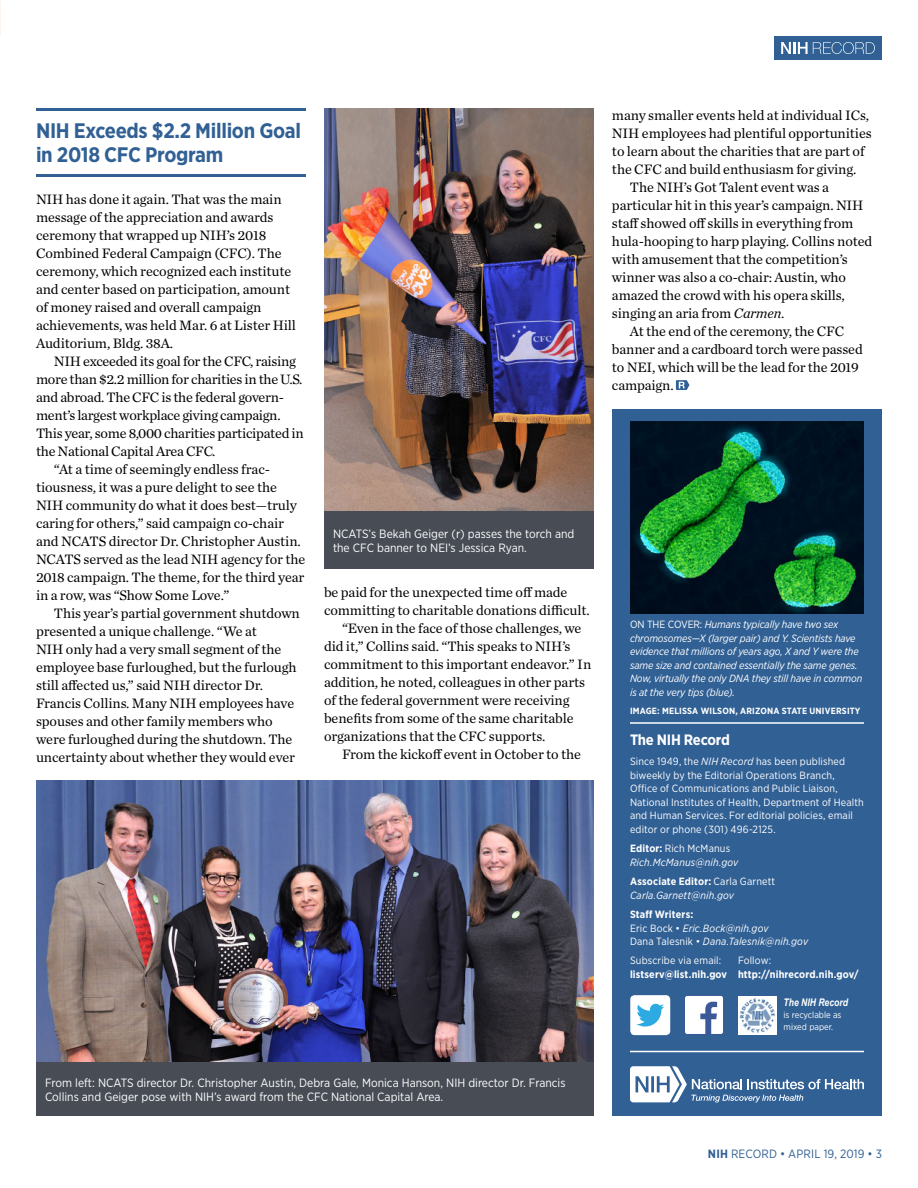
<style>
.page{position:relative;width:918px;height:1188px;background:#fff}
.page>*{position:absolute;margin:0;border:0;box-sizing:border-box;transform-origin:0 0}
.Head_1_Line_Rules_wi{font:700 21px/24px "Gotham Narrow";letter-spacing:-.015em;color:#316094}
.Head_2_Subheads_Body{font:700 15px "Gotham Narrow";letter-spacing:-.015em;color:#fff}
.Body_1{font:14.25px/18px "Chronicle Text G1";letter-spacing:-.005em;color:#000}
.Body_1_paragraph_1{font:14.25px/18px "Chronicle Text G1";letter-spacing:-.005em;color:#000}
.Photo_caption_revers{font:12px/13.5px "Gotham Narrow";color:#fff}
.Body_2__Briefs_and_S{font:12px "Gotham Narrow";letter-spacing:.015em;color:#316094}
.Body_2__Briefs_and_S-2{font:10.5px/13.5px "Gotham Narrow";letter-spacing:.015em;color:#fff}
.Photo_caption_revers-2{font:italic 10.5px/13.5px "Gotham Narrow";letter-spacing:-.01em;color:#fff}
.Body_2__Briefs_and_S-3{font:italic 10.5px/13.5px "Gotham Narrow";letter-spacing:.015em;color:#fff}
.Body_2__Briefs_and_S-4{font:700 10.5px/13.5px "Gotham Narrow";letter-spacing:.015em;color:#fff}
.Photo_caption_revers-3{font:italic 700 10.5px "Arial Narrow";color:#fff}
.Photo_caption_revers-4{font:700 9px "Gotham Narrow";letter-spacing:.02em;color:#fff}
.Photo_caption_revers-5{font:9px/12px "Gotham Narrow";color:#fff}
.s1{font-style:italic}
.s2{font-style:normal}
.s3{font-weight:700;font-style:normal}
.s4{font-weight:400}
.s5{font-weight:700}
</style>
<div class="page">
<div style="left:774px;top:36px;width:108px;height:24px;background:#316094"></div>
<svg style="left:781px;top:42px;width:94px;height:12px"></svg>
<hr style="left:36px;top:108px;width:270px;height:3px;background:#316094">
<hr style="left:36px;top:174px;width:270px;height:3px;background:#316094">
<svg style="left:676px;top:380px;width:13px;height:10px"></svg>
<img style="left:324px;top:109px;width:270px;height:402px">
<div style="left:324px;top:511px;width:270px;height:58px;background:#474c55"></div>
<div style="left:612px;top:410px;width:270px;height:706px;background:#316094"></div>
<hr style="left:630px;top:722px;width:234px;height:2px;background:#fff">
<img style="left:630px;top:421px;width:234px;height:193px">
<svg style="left:630px;top:1066px;width:234px;height:36px"></svg>
<hr style="left:630px;top:1051px;width:234px;height:1px;background:#fff">
<svg style="left:630px;top:995px;width:40px;height:40px;background:#c8e7f5"></svg>
<svg style="left:685px;top:995px;width:39px;height:39px"></svg>
<div style="left:738px;top:996px;width:39px;height:38px;background:#fff"></div>
<img style="left:740px;top:998px;width:35px;height:35px">
<img style="left:36px;top:780px;width:558px;height:282px">
<div style="left:36px;top:1062px;width:558px;height:54px;background:#474c55"></div>
<p class="Head_1_Line_Rules_wi" style="left:36px;top:118px;width:267px">NIH Exceeds $2.2 Million Goal in 2018 CFC Program</p>
<p class="Body_1_paragraph_1" style="left:36px;top:189px;width:262px">NIH has done it again. That was the main message of the appreciation and awards ceremony that wrapped up NIH’s 2018<br>Combined Federal Campaign (CFC). The ceremony, which recognized each institute and center based on participation, amount of money raised and overall campaign achievements, was held Mar. 6 at Lister Hill Auditorium, Bldg. 38A.</p>
<p class="Body_1" style="left:36px;top:351px;width:269px;text-indent:18px">NIH exceeded its goal for the CFC, raising more than $2.2 million for charities in the U.S. and abroad. The CFC is the federal govern&shy;ment’s largest workplace giving campaign.<br>This year, some 8,000 charities participated in the National Capital Area CFC.</p>
<p class="Body_1" style="left:36px;top:459px;width:271px;text-indent:18px">“At a time of seemingly endless frac&shy;tiousness, it was a pure delight to see the NIH community do what it does best—truly caring for others,” said campaign co-chair and NCATS director Dr. Christopher Austin.<br>NCATS served as the lead NIH agency for the 2018 campaign. The theme, for the third year in a row, was “Show Some Love.”</p>
<p class="Body_1" style="left:36px;top:603px;width:265px;text-indent:18px">This year’s partial government shutdown presented a unique challenge. “We at<br>NIH only had a very small segment of the employee base furloughed, but the furlough still affected us,” said NIH director Dr.<br>Francis Collins. Many NIH employees have spouses and other family members who were furloughed during the shutdown. The uncertainty about whether they would ever</p>
<p class="Photo_caption_revers" style="left:333px;top:527px;width:243px">NCATS’s Bekah Geiger (r) passes the torch and the CFC banner to NEI’s Jessica Ryan.</p>
<p class="Body_1" style="left:324px;top:582px;width:267px">be paid for the unexpected time off made committing to charitable donations difficult.</p>
<p class="Body_1" style="left:324px;top:618px;width:269px;text-indent:18px">“Even in the face of those challenges, we did it,” Collins said. “This speaks to NIH’s commitment to this important endeavor.” In addition, he noted, colleagues in other parts of the federal government were receiving benefits from some of the same charitable organizations that the CFC supports.</p>
<p class="Body_1" style="left:342px;top:744px;width:241px">From the kickoff event in October to the</p>
<p class="Photo_caption_revers" style="left:45px;top:1076px;width:522px">From left: NCATS director Dr. Christopher Austin, Debra Gale, Monica Hanson, NIH director Dr. Francis<br>Collins and Geiger pose with NIH’s award from the CFC National Capital Area.</p>
<p class="Body_1" style="left:612px;top:105px;width:261px">many smaller events held at individual ICs, NIH employees had plentiful opportunities to learn about the charities that are part of the CFC and build enthusiasm for giving.</p>
<p class="Body_1" style="left:612px;top:177px;width:262px;text-indent:18px">The NIH’s Got Talent event was a particular hit in this year’s campaign. NIH staff showed off skills in everything from hula-hooping to harp playing. Collins noted with amusement that the competition’s winner was also a co-chair: Austin, who amazed the crowd with his opera skills, singing an aria from <span class="s1">Carmen</span>.</p>
<p class="Body_1" style="left:612px;top:321px;width:252px;text-indent:18px">At the end of the ceremony, the CFC banner and a cardboard torch were passed to NEI, which will be the lead for the 2019 campaign.</p>
<p class="Photo_caption_revers-2" style="left:630px;top:618px;width:234px"><span class="s2">ON THE COVER:</span> Humans typically have two sex chromosomes—X (larger pair) and Y. Scientists have evidence that millions of years ago, X and Y were the same size and contained essentially the same genes.<br>Now, virtually the only DNA they still have in common is at the very tips (blue).</p>
<p class="Photo_caption_revers-4" style="left:630px;top:705px;width:232px">IMAGE: MELISSA WILSON, ARIZONA STATE UNIVERSITY</p>
<p class="Head_2_Subheads_Body" style="left:630px;top:731px;width:101px">The NIH Record</p>
<p class="Body_2__Briefs_and_S-2" style="left:630px;top:754px;width:235px">Since 1949, the <span class="s1">NIH Record</span> has been published biweekly by the Editorial Operations Branch, Office of Communications and Public Liaison, National Institutes of Health, Department of Health and Human Services. For editorial policies, email editor or phone (301) 496-2125.</p>
<p class="Body_2__Briefs_and_S-3" style="left:630px;top:841px;width:110px"><span class="s3">Editor:</span> <span class="s2">Rich McManus<br></span>Rich.McManus@nih.gov</p>
<p class="Body_2__Briefs_and_S-3" style="left:630px;top:874px;width:147px"><span class="s3">Associate Editor:</span> <span class="s2">Carla Garnett<br></span>Carla.Garnett@nih.gov</p>
<p class="Body_2__Briefs_and_S-3" style="left:630px;top:907px;width:180px"><span class="s3">Staff Writers:<br></span><span class="s2">Eric Bock •</span> Eric.Bock@nih.gov<br><span class="s2">Dana Talesnik •</span> Dana.Talesnik@nih.gov</p>
<p class="Body_2__Briefs_and_S-2" style="left:630px;top:954px;width:93px">Subscribe via email:</p>
<p class="Body_2__Briefs_and_S-4" style="left:630px;top:954px;width:230px;text-indent:108px"><span class="s4">Follow: </span>listserv@list.nih.gov http://nihrecord.nih.gov/</p>
<p class="Photo_caption_revers-3" style="left:784px;top:994px;width:66px">The NIH Record</p>
<p class="Photo_caption_revers-5" style="left:784px;top:1008px;width:59px">is recyclable as mixed paper.</p>
<p class="Body_2__Briefs_and_S" style="left:708px;top:1146px;width:176px"><span class="s5">NIH</span> RECORD • APRIL 19, 2019 • 3</p>
</div>
